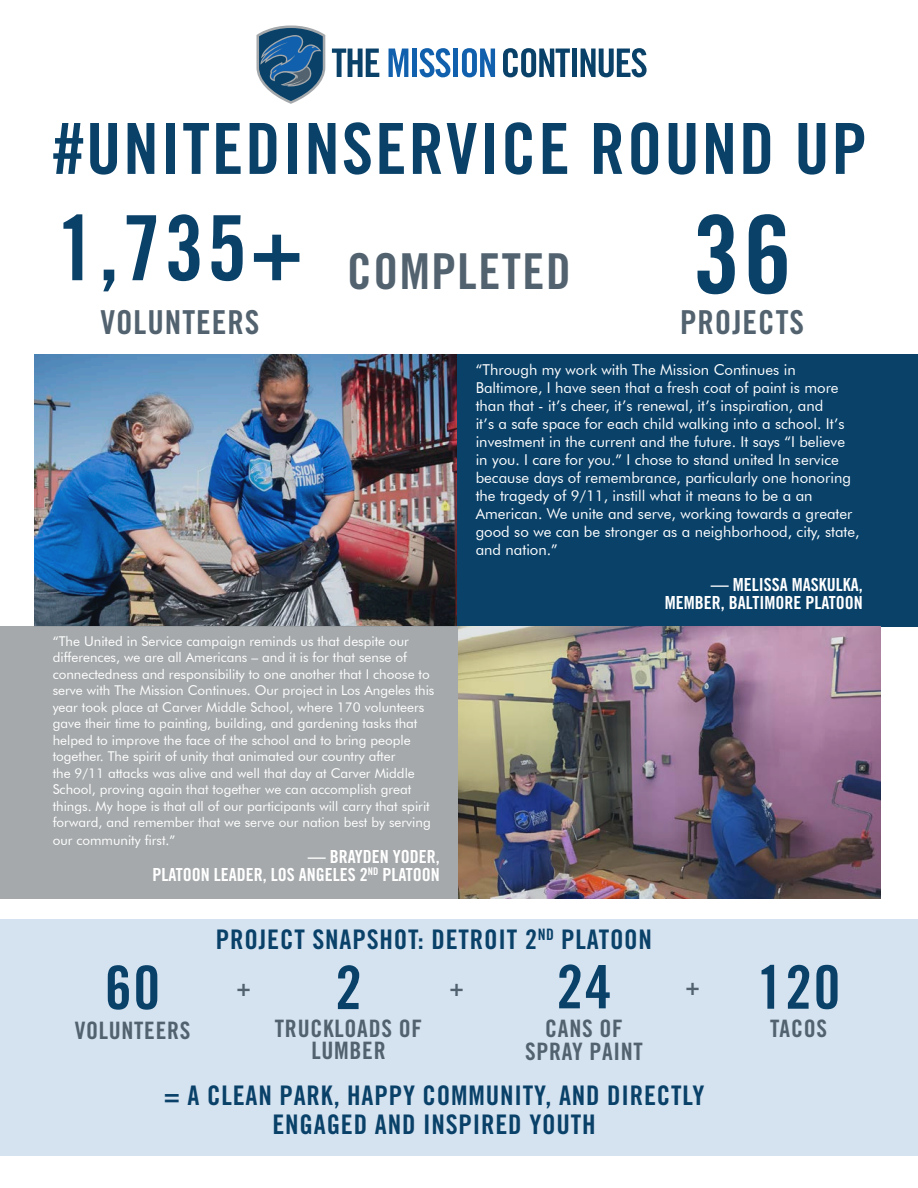
<style>
.page{position:relative;width:918px;height:1188px;background:#fff}
.page>*{position:absolute;margin:0;border:0;box-sizing:border-box;transform-origin:0 0}
.t1{font:108px "Trade Gothic LT Std Bd Cn 20";color:#094169}
.t2{font:90px "Trade Gothic LT Std Bd Cn 20";color:#094169}
.t3{font:70.5px "Trade Gothic LT Std Bd Cn 20";letter-spacing:.03em;color:#094169}
.t4{font:60px "Trade Gothic LT Std Bd Cn 20";letter-spacing:.03em;color:#094169}
.t5{font:49.5px "Trade Gothic LT Std Bd Cn 20";letter-spacing:.03em;color:#52626f}
.t6{font:33px "Trade Gothic LT Std Bd Cn 20";letter-spacing:.03em;color:#52626f}
.t7{font:27px "Trade Gothic LT Std Bd Cn 20";letter-spacing:.03em;color:#094169}
.t8{font:24px "Trade Gothic LT Std Bd Cn 20";letter-spacing:.03em;color:#52626f}
.t9{font:18px "Trade Gothic LT Std Bd Cn 20";color:#fff}
.t10{font:15px/18px "Futura BT";color:#fff}
.t11{font:13.5px/16.5px "Futura BT";color:#fff}
</style>
<div class="page">
<svg style="left:332px;top:49px;width:47px;height:28px"></svg>
<svg style="left:389px;top:49px;width:19px;height:28px"></svg>
<div style="left:412px;top:49px;width:5px;height:28px;background:#1160ae"></div>
<svg style="left:419px;top:48px;width:31px;height:29px"></svg>
<div style="left:453px;top:49px;width:5px;height:28px;background:#1160ae"></div>
<svg style="left:462px;top:48px;width:33px;height:29px"></svg>
<svg style="left:503px;top:48px;width:67px;height:29px"></svg>
<div style="left:572px;top:49px;width:5px;height:28px;background:#094169"></div>
<svg style="left:581px;top:48px;width:66px;height:29px"></svg>
<svg style="left:256px;top:26px;width:69px;height:78px"></svg>
<div style="left:458px;top:354px;width:460px;height:272px;background:#094169"></div>
<div style="left:0;top:626px;width:458px;height:272px;background:#a5a9ab"></div>
<img style="left:458px;top:626px;width:423px;height:273px">
<img style="left:34px;top:354px;width:423px;height:272px">
<div style="left:0;top:920px;width:918px;height:236px;background:#d5e2f0"></div>
<p class="t3" style="left:53px;top:106px;width:816px">#UNITEDINSERVICE ROUND UP</p>
<p class="t2" style="left:56px;top:193px;width:249px">1,735+</p>
<p class="t6" style="left:100px;top:303px;width:161px">VOLUNTEERS</p>
<p class="t1" style="left:693px;top:189px;width:101px">36</p>
<p class="t6" style="left:680px;top:303px;width:126px">PROJECTS</p>
<p class="t5" style="left:347px;top:242px;width:225px">COMPLETED</p>
<p class="t11" style="left:53px;top:633px;width:383px">“The United in Service campaign reminds us that despite our differences, we are all Americans – and it is for that sense of connectedness and responsibility to one another that I choose to serve with The Mission Continues. Our project in Los Angeles this year took place at Carver Middle School, where 170 volunteers gave their time to painting, building, and gardening tasks that helped to improve the face of the school and to bring people together. The spirit of unity that animated our country after<br>the 9/11 attacks was alive and well that day at Carver Middle School, proving again that together we can accomplish great things. My hope is that all of our participants will carry that spirit forward, and remember that we serve our nation best by serving</p>
<p class="t11" style="left:53px;top:832px;width:124px">our community first.”</p>
<p class="t9" style="left:308px;top:846px;width:133px">— BRAYDEN YODER,</p>
<p class="t9" style="left:153px;top:864px;width:289px">PLATOON LEADER, LOS ANGELES 2<sup>ND</sup> PLATOON</p>
<p class="t10" style="left:476px;top:360px;width:385px">“Through my work with The Mission Continues in Baltimore, I have seen that a fresh coat of paint is more than that - it’s cheer, it’s renewal, it’s inspiration, and<br>it’s a safe space for each child walking into a school. It’s investment in the current and the future. It says “I believe in you. I care for you.” I chose to stand united In service because days of remembrance, particularly one honoring the tragedy of 9/11, instill what it means to be a an American. We unite and serve, working towards a greater good so we can be stronger as a neighborhood, city, state, and nation.”</p>
<p class="t9" style="left:711px;top:573px;width:153px">— MELISSA MASKULKA,</p>
<p class="t9" style="left:665px;top:591px;width:199px">MEMBER, BALTIMORE PLATOON</p>
<p class="t4" style="left:105px;top:951px;width:57px">60</p>
<p class="t8" style="left:75px;top:1015px;width:117px">VOLUNTEERS</p>
<p class="t7" style="left:216px;top:923px;width:438px">PROJECT SNAPSHOT: DETROIT 2<sup>ND</sup> PLATOON</p>
<p class="t4" style="left:557px;top:951px;width:57px">24</p>
<p class="t8" style="left:545px;top:1014px;width:79px">CANS OF</p>
<p class="t8" style="left:525px;top:1036px;width:119px">SPRAY PAINT</p>
<p class="t4" style="left:335px;top:951px;width:28px">2</p>
<p class="t8" style="left:275px;top:1014px;width:149px">TRUCKLOADS OF</p>
<p class="t8" style="left:311px;top:1036px;width:76px">LUMBER</p>
<p class="t8" style="left:236px;top:973px;width:16px">+</p>
<p class="t8" style="left:449px;top:973px;width:16px">+</p>
<p class="t8" style="left:686px;top:972px;width:16px">+</p>
<p class="t7" style="left:164px;top:1079px;width:542px">= A CLEAN PARK, HAPPY COMMUNITY, AND DIRECTLY</p>
<p class="t7" style="left:272px;top:1108px;width:325px">ENGAGED AND INSPIRED YOUTH</p>
<p class="t4" style="left:757px;top:951px;width:85px">120</p>
<p class="t8" style="left:770px;top:1014px;width:59px">TACOS</p>
</div>
